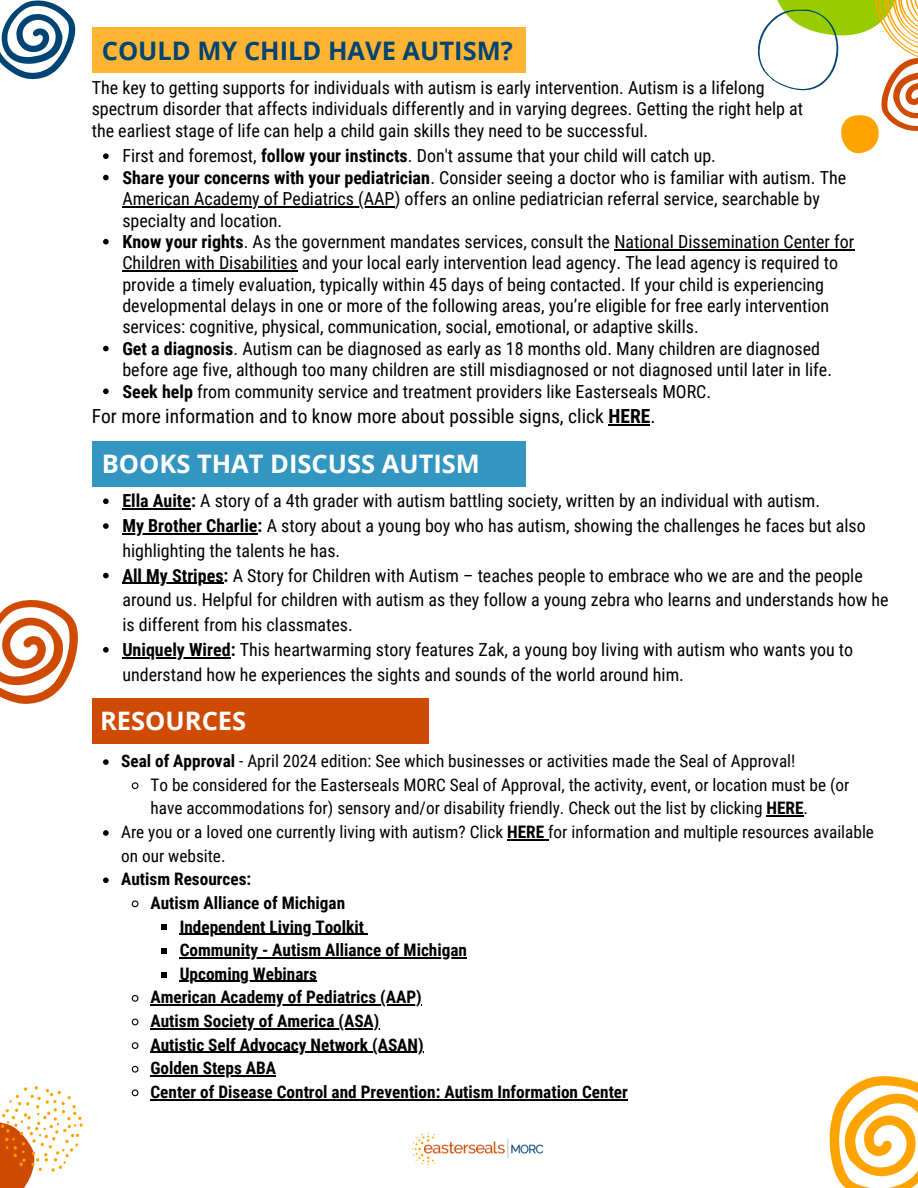
<style>
.page{position:relative;width:918px;height:1188px;background:#fff}
.page>*{position:absolute;margin:0;border:0;box-sizing:border-box;transform-origin:0 0}
.t1{font:700 25.5px "Open Sans";color:#fff}
.t2{font:700 25.5px "Open Sans";color:#004473}
.t3{font:19.5px "Roboto Condensed";color:#000}
.t4{font:18px/21.3px "Roboto Condensed";color:#000}
.t5{font:17.25px/23.7px "Roboto Condensed";color:#000}
.t6{font:700 17.25px "Roboto Condensed";color:#000}
.s1{font-weight:700}
</style>
<div class="page">
<div style="left:92px;top:27px;width:433px;height:46px;background:#ffb533"></div>
<img style="left:412px;top:1130px;width:132px;height:38px">
<div style="left:92px;top:441px;width:433px;height:46px;background:#3396c0"></div>
<svg style="left:103px;top:759px;width:6px;height:6px"></svg>
<svg style="left:131px;top:782px;width:8px;height:8px"></svg>
<hr style="left:766px;top:816px;width:38px;height:1px;background:#000">
<svg style="left:103px;top:830px;width:6px;height:6px"></svg>
<hr style="left:507px;top:839px;width:41px;height:1px;background:#000">
<svg style="left:103px;top:877px;width:6px;height:6px"></svg>
<svg style="left:131px;top:900px;width:8px;height:8px"></svg>
<svg style="left:162px;top:925px;width:5px;height:5px"></svg>
<hr style="left:180px;top:934px;width:184px;height:1px;background:#000">
<svg style="left:162px;top:948px;width:5px;height:6px"></svg>
<hr style="left:180px;top:957px;width:287px;height:1px;background:#000">
<svg style="left:162px;top:972px;width:5px;height:6px"></svg>
<hr style="left:180px;top:981px;width:137px;height:1px;background:#000">
<svg style="left:131px;top:995px;width:8px;height:7px"></svg>
<hr style="left:150px;top:1005px;width:272px;height:1px;background:#000">
<svg style="left:131px;top:1018px;width:8px;height:8px"></svg>
<hr style="left:150px;top:1028px;width:230px;height:1px;background:#000">
<svg style="left:131px;top:1042px;width:8px;height:7px"></svg>
<hr style="left:150px;top:1052px;width:274px;height:1px;background:#000">
<svg style="left:131px;top:1065px;width:8px;height:8px"></svg>
<hr style="left:150px;top:1075px;width:126px;height:2px;background:#000">
<svg style="left:131px;top:1089px;width:8px;height:8px"></svg>
<hr style="left:150px;top:1099px;width:478px;height:1px;background:#000">
<svg style="left:103px;top:498px;width:6px;height:6px"></svg>
<hr style="left:122px;top:509px;width:69px;height:1px;background:#000">
<svg style="left:103px;top:523px;width:6px;height:6px"></svg>
<hr style="left:122px;top:533px;width:136px;height:1px;background:#000">
<hr style="left:122px;top:583px;width:102px;height:1px;background:#000">
<svg style="left:0;top:573px;width:109px;height:131px"></svg>
<hr style="left:122px;top:657px;width:109px;height:1px;background:#000">
<div style="left:92px;top:698px;width:337px;height:45px;background:#cf4b04"></div>
<svg style="left:103px;top:153px;width:6px;height:6px"></svg>
<svg style="left:103px;top:175px;width:6px;height:5px"></svg>
<hr style="left:122px;top:206px;width:273px;height:1px;background:#000">
<svg style="left:103px;top:239px;width:6px;height:6px"></svg>
<hr style="left:614px;top:249px;width:241px;height:1px;background:#000">
<hr style="left:122px;top:270px;width:176px;height:2px;background:#000">
<svg style="left:103px;top:346px;width:6px;height:5px"></svg>
<svg style="left:103px;top:389px;width:6px;height:5px"></svg>
<hr style="left:608px;top:425px;width:42px;height:1px;background:#000">
<svg style="left:757px;top:0;width:161px;height:154px"></svg>
<svg style="left:829px;top:1076px;width:89px;height:112px"></svg>
<svg style="left:0;top:0;width:76px;height:80px"></svg>
<svg style="left:0;top:1086px;width:83px;height:102px"></svg>
<p class="t2" style="left:102px;top:32px;width:413px">COULD MY CHILD HAVE AUTISM?</p>
<p class="t4" style="left:92px;top:77px;width:713px">The key to getting supports for individuals with autism is early intervention. Autism is a lifelong spectrum disorder that affects individuals differently and in varying degrees. Getting the right help at the earliest stage of life can help a child gain skills they need to be successful.</p>
<p class="t4" style="left:122px;top:146px;width:595px">First and foremost, <span class="s1">follow your instincts</span>. Don't assume that your child will catch up.</p>
<p class="t4" style="left:122px;top:167px;width:725px"><span class="s1">Share your concerns with your pediatrician</span>. Consider seeing a doctor who is familiar with autism. The</p>
<p class="t4" style="left:122px;top:188px;width:733px">American Academy of Pediatrics (AAP) offers an online pediatrician referral service, searchable by specialty and location.<br><span class="s1">Know your rights</span>. As the government mandates services, consult the National Dissemination Center for</p>
<p class="t4" style="left:122px;top:252px;width:717px">Children with Disabilities and your local early intervention lead agency. The lead agency is required to provide a timely evaluation, typically within 45 days of being contacted. If your child is experiencing developmental delays in one or more of the following areas, you’re eligible for free early intervention services: cognitive, physical, communication, social, emotional, or adaptive skills.<br><span class="s1">Get a diagnosis</span>. Autism can be diagnosed as early as 18 months old. Many children are diagnosed</p>
<p class="t4" style="left:122px;top:359px;width:711px">before age five, although too many children are still misdiagnosed or not diagnosed until later in life.<br><span class="s1">Seek help</span> from community service and treatment providers like Easterseals MORC.</p>
<p class="t3" style="left:92px;top:405px;width:565px">For more information and to know more about possible signs, click <span class="s1">HERE</span>.</p>
<p class="t1" style="left:102px;top:446px;width:380px">BOOKS THAT DISCUSS AUTISM</p>
<p class="t4" style="left:122px;top:491px;width:699px"><span class="s1">Ella Auite:</span> A story of a 4th grader with autism battling society, written by an individual with autism.</p>
<h1 class="t4" style="left:122px;top:514px;width:745px;line-height:24.8px"><span class="s1">My Brother Charlie:</span> A story about a young boy who has autism, showing the challenges he faces but also highlighting the talents he has.</h1>
<p class="t4" style="left:122px;top:563px;width:768px;line-height:24.8px"><span class="s1">All My Stripes:</span> A Story for Children with Autism – teaches people to embrace who we are and the people around us. Helpful for children with autism as they follow a young zebra who learns and understands how he is different from his classmates.</p>
<p class="t4" style="left:122px;top:637px;width:732px;line-height:24.8px"><span class="s1">Uniquely Wired:</span> This heartwarming story features Zak, a young boy living with autism who wants you to understand how he experiences the sights and sounds of the world around him.</p>
<p class="t1" style="left:100px;top:703px;width:148px">RESOURCES</p>
<h1 class="t5" style="left:121px;top:749px;width:676px"><span class="s1">Seal of Approval</span> - April 2024 edition: See which businesses or activities made the Seal of Approval!</h1>
<h2 class="t5" style="left:150px;top:773px;width:701px">To be considered for the Easterseals MORC Seal of Approval, the activity, event, or location must be (or have accommodations for) sensory and/or disability friendly. Check out the list by clicking <span class="s1">HERE</span>.</h2>
<p class="t5" style="left:121px;top:820px;width:754px">Are you or a loved one currently living with autism? Click <span class="s1">HERE</span> for information and multiple resources available on our website.</p>
<p class="t6" style="left:121px;top:869px;width:132px">Autism Resources:</p>
<p class="t6" style="left:150px;top:893px;width:196px">Autism Alliance of Michigan</p>
<p class="t6" style="left:180px;top:917px;width:186px">Independent Living Toolkit</p>
<p class="t6" style="left:180px;top:940px;width:289px">Community - Autism Alliance of Michigan</p>
<h2 class="t6" style="left:180px;top:964px;width:139px">Upcoming Webinars</h2>
<h1 class="t6" style="left:150px;top:987px;width:273px">American Academy of Pediatrics (AAP)</h1>
<p class="t6" style="left:150px;top:1011px;width:231px">Autism Society of America (ASA)</p>
<p class="t6" style="left:150px;top:1035px;width:275px">Autistic Self Advocacy Network (ASAN)</p>
<p class="t6" style="left:150px;top:1058px;width:127px">Golden Steps ABA</p>
<p class="t6" style="left:150px;top:1082px;width:479px">Center of Disease Control and Prevention: Autism Information Center</p>
</div>
